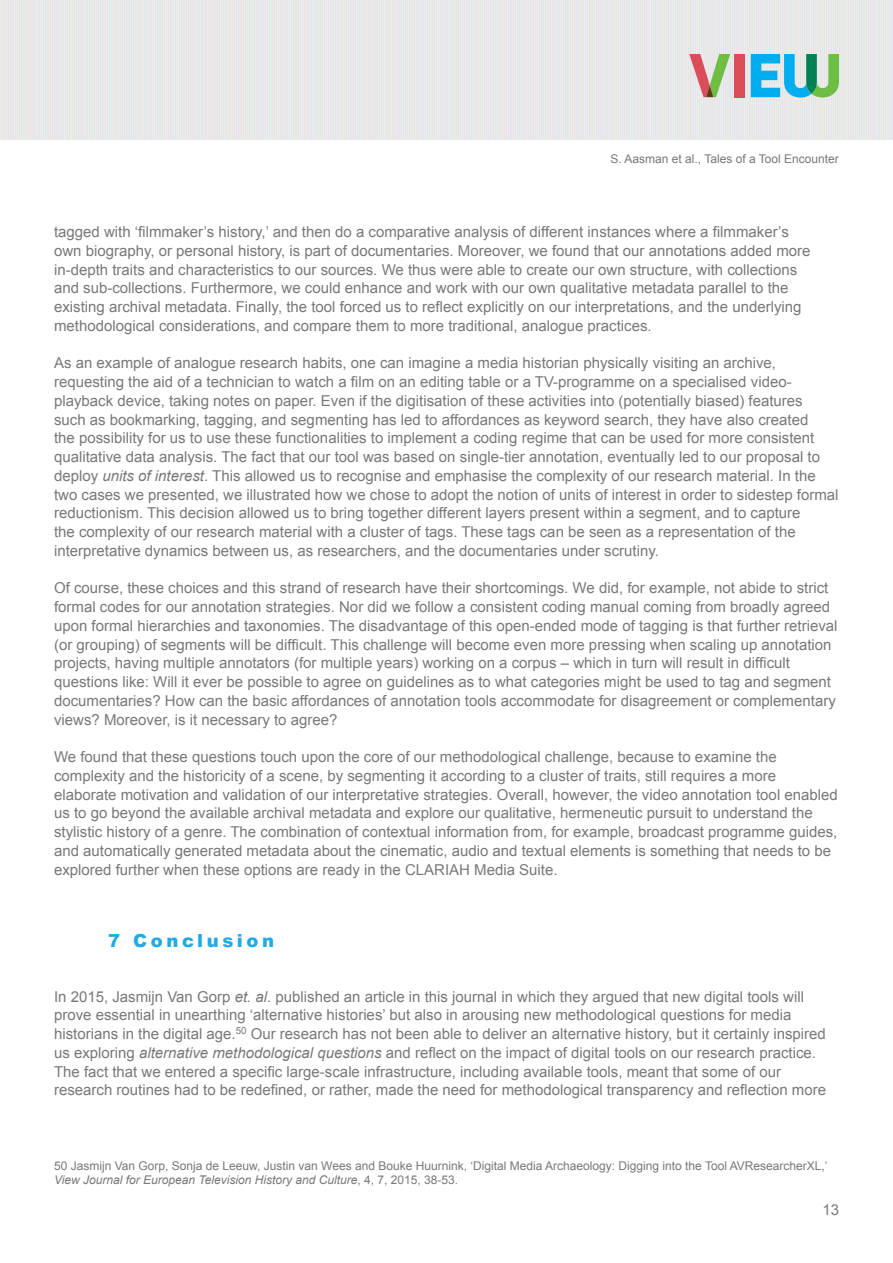
<style>
.page{position:relative;width:893px;height:1263px;background:#fff}
.page>*{position:absolute;margin:0;border:0;box-sizing:border-box;transform-origin:0 0}
.t1{font:900 18px "Arial";letter-spacing:.2em;color:#22abe2}
.TX{font:15px/18.8px "Arial";color:#797877}
.FN{font:12px/14.2px "Arial";color:#797877}
.s1{font-style:italic}
</style>
<div class="page">
<img style="left:0;top:0;width:893px;height:140px">
<div style="left:734px;top:54px;width:10px;height:43px;background:#db4d58"></div>
<svg style="left:751px;top:54px;width:88px;height:44px;background:#64c0c4"></svg>
<svg style="left:689px;top:54px;width:41px;height:43px;background:#c5b69c"></svg>
<p class="FN" style="left:611px;top:152px;width:230px">S. Aasman et al., Tales of a Tool Encounter</p>
<p class="TX" style="left:54px;top:223px;width:758px">tagged with ‘filmmaker’s history,’ and then do a comparative analysis of different instances where a filmmaker’s own biography, or personal history, is part of documentaries. Moreover, we found that our annotations added more in-depth traits and characteristics to our sources. We thus were able to create our own structure, with collections and sub-collections. Furthermore, we could enhance and work with our own qualitative metadata parallel to the existing archival metadata. Finally, the tool forced us to reflect explicitly on our interpretations, and the underlying methodological considerations, and compare them to more traditional, analogue practices.</p>
<p class="TX" style="left:54px;top:354px;width:786px">As an example of analogue research habits, one can imagine a media historian physically visiting an archive, requesting the aid of a technician to watch a film on an editing table or a TV-programme on a specialised video&shy;playback device, taking notes on paper. Even if the digitisation of these activities into (potentially biased) features<br>such as bookmarking, tagging, and segmenting has led to affordances as keyword search, they have also created<br>the possibility for us to use these functionalities to implement a coding regime that can be used for more consistent qualitative data analysis. The fact that our tool was based on single-tier annotation, eventually led to our proposal to deploy <span class="s1">units of interest</span>. This allowed us to recognise and emphasise the complexity of our research material. In the two cases we presented, we illustrated how we chose to adopt the notion of units of interest in order to sidestep formal reductionism. This decision allowed us to bring together different layers present within a segment, and to capture<br>the complexity of our research material with a cluster of tags. These tags can be seen as a representation of the interpretative dynamics between us, as researchers, and the documentaries under scrutiny.</p>
<p class="TX" style="left:54px;top:579px;width:785px">Of course, these choices and this strand of research have their shortcomings. We did, for example, not abide to strict formal codes for our annotation strategies. Nor did we follow a consistent coding manual coming from broadly agreed upon formal hierarchies and taxonomies. The disadvantage of this open-ended mode of tagging is that further retrieval (or grouping) of segments will be difficult. This challenge will become even more pressing when scaling up annotation projects, having multiple annotators (for multiple years) working on a corpus – which in turn will result in difficult questions like: Will it ever be possible to agree on guidelines as to what categories might be used to tag and segment documentaries? How can the basic affordances of annotation tools accommodate for disagreement or complementary views? Moreover, is it necessary to agree?</p>
<p class="TX" style="left:54px;top:748px;width:785px">We found that these questions touch upon the core of our methodological challenge, because to examine the complexity and the historicity of a scene, by segmenting it according to a cluster of traits, still requires a more elaborate motivation and validation of our interpretative strategies. Overall, however, the video annotation tool enabled us to go beyond the available archival metadata and explore our qualitative, hermeneutic pursuit to understand the stylistic history of a genre. The combination of contextual information from, for example, broadcast programme guides, and automatically generated metadata about the cinematic, audio and textual elements is something that needs to be explored further when these options are ready in the CLARIAH Media Suite.</p>
<h1 class="t1" style="left:108px;top:928px;width:168px">7 Conclusion</h1>
<p class="TX" style="left:54px;top:987px;width:774px">In 2015, Jasmijn Van Gorp <span class="s1">et. al.</span> published an article in this journal in which they argued that new digital tools will prove essential in unearthing ‘alternative histories’ but also in arousing new methodological questions for media historians in the digital age.<sup>50</sup> Our research has not been able to deliver an alternative history, but it certainly inspired us exploring <span class="s1">alternative methodological questions</span> and reflect on the impact of digital tools on our research practice.<br>The fact that we entered a specific large-scale infrastructure, including available tools, meant that some of our research routines had to be redefined, or rather, made the need for methodological transparency and reflection more</p>
<p class="FN" style="left:54px;top:1159px;width:775px">50 Jasmijn Van Gorp, Sonja de Leeuw, Justin van Wees and Bouke Huurnink, ‘Digital Media Archaeology: Digging into the Tool AVResearcherXL,’<br><span class="s1">View Journal for European Television History and Culture</span>, 4, 7, 2015, 38-53.</p>
<p class="TX" style="left:822px;top:1201px;width:18px">13</p>
</div>
